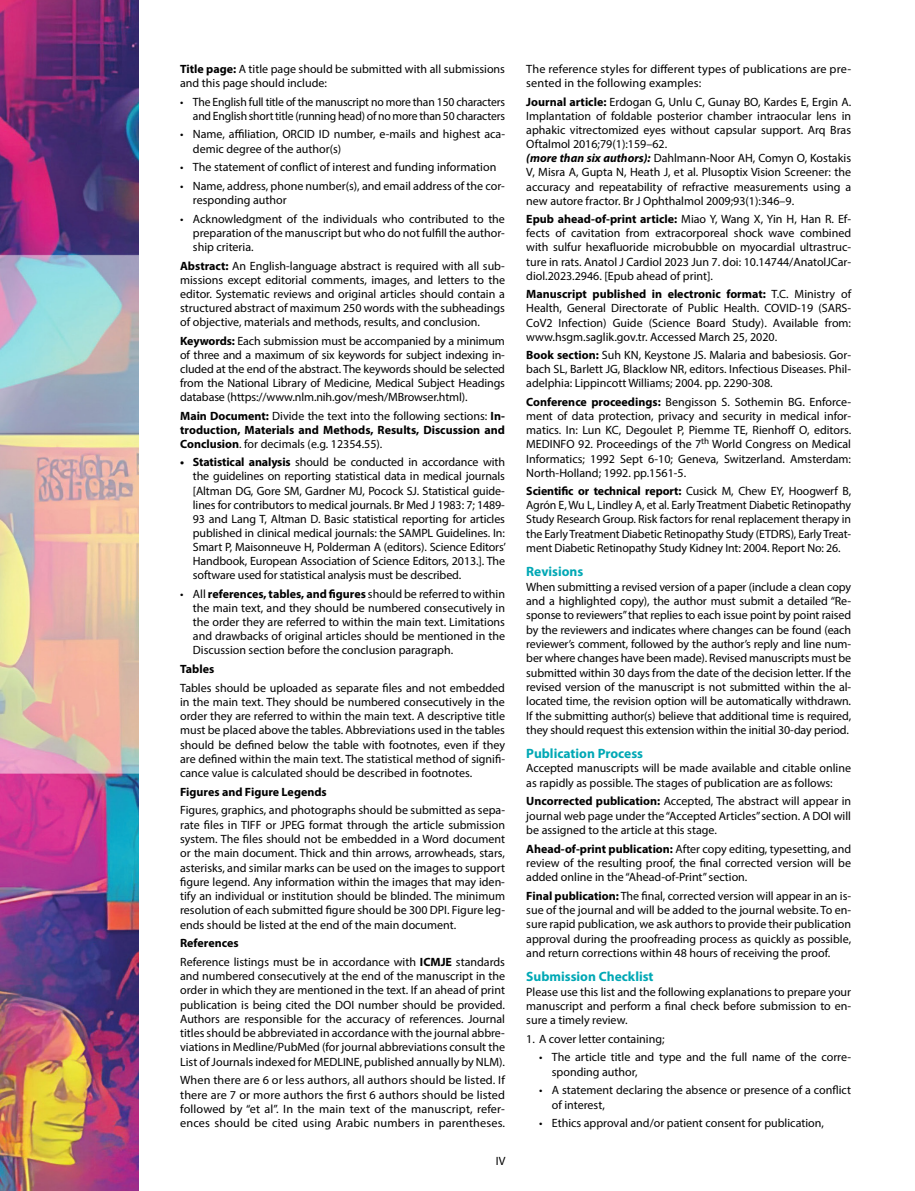
<style>
.page{position:relative;width:915px;height:1191px;background:#fff}
.page>*{position:absolute;margin:0;border:0;box-sizing:border-box;transform-origin:0 0}
.t1{font:700 13.5px "Myriad Pro";color:#00a8b5}
.t2{font:12px/14.2px "Myriad Pro";color:#000;text-align:justify}
.t3{font:700 12px/14.1px "Myriad Pro";color:#000;text-align:justify}
.s1{font-weight:700}
.s2{font-weight:400}
.s3{font-weight:700;font-style:italic}
</style>
<div class="page">
<img style="left:0;top:0;width:138px;height:1191px">
<p class="t2" style="left:180px;top:61px;width:326px"><span class="s1">Title page:</span> A title page should be submitted with all submissions and this page should include:</p>
<p class="t2" style="left:180px;top:94px;width:326px;text-align:right">• The English full title of the manuscript no more than 150 characters and English short title (running head) of no more than 50 characters</p>
<p class="t2" style="left:193px;top:127px;width:313px;text-indent:-13px">• Name, affiliation, ORCID ID number, e-mails and highest aca&shy;demic degree of the author(s)</p>
<p class="t2" style="left:180px;top:160px;width:317px">• The statement of conflict of interest and funding information</p>
<p class="t2" style="left:193px;top:178px;width:313px;text-indent:-13px">• Name, address, phone number(s), and email address of the cor&shy;responding author</p>
<p class="t2" style="left:193px;top:211px;width:313px;text-indent:-13px">• Acknowledgment of the individuals who contributed to the preparation of the manuscript but who do not fulfill the author&shy;ship criteria.</p>
<p class="t2" style="left:180px;top:258px;width:326px"><span class="s1">Abstract:</span> An English-language abstract is required with all sub&shy;missions except editorial comments, images, and letters to the editor. Systematic reviews and original articles should contain a structured abstract of maximum 250 words with the subheadings of objective, materials and methods, results, and conclusion.</p>
<p class="t2" style="left:180px;top:333px;width:326px"><span class="s1">Keywords:</span> Each submission must be accompanied by a minimum of three and a maximum of six keywords for subject indexing in&shy;cluded at the end of the abstract. The keywords should be selected from the National Library of Medicine, Medical Subject Headings database (https://www.nlm.nih.gov/mesh/MBrowser.html).</p>
<p class="t3" style="left:180px;top:408px;width:326px">Main Document: <span class="s2">Divide the text into the following sections:</span> In&shy;troduction, Materials and Methods, Results, Discussion and Conclusion<span class="s2">. for decimals (e.g. 12354.55).</span></p>
<p class="t2" style="left:193px;top:455px;width:314px;text-indent:-13px"><span class="s1">• Statistical analysis</span> should be conducted in accordance with the guidelines on reporting statistical data in medical journals [Altman DG, Gore SM, Gardner MJ, Pocock SJ. Statistical guide&shy;lines for contributors to medical journals. Br Med J 1983: 7; 1489- 93 and Lang T, Altman D. Basic statistical reporting for articles published in clinical medical journals: the SAMPL Guidelines. In:<br>Smart P, Maisonneuve H, Polderman A (editors). Science Editors’ Handbook, European Association of Science Editors, 2013.]. The software used for statistical analysis must be described.</p>
<p class="t2" style="left:193px;top:586px;width:313px;text-indent:-13px">• All <span class="s1">references, tables, and figures</span> should be referred to within the main text, and they should be numbered consecutively in the order they are referred to within the main text. Limitations and drawbacks of original articles should be mentioned in the Discussion section before the conclusion paragraph.</p>
<p class="t3" style="left:180px;top:661px;width:36px">Tables</p>
<p class="t2" style="left:180px;top:680px;width:326px">Tables should be uploaded as separate files and not embedded in the main text. They should be numbered consecutively in the order they are referred to within the main text. A descriptive title must be placed above the tables. Abbreviations used in the tables should be defined below the table with footnotes, even if they are defined within the main text. The statistical method of signifi&shy;cance value is calculated should be described in footnotes.</p>
<p class="t3" style="left:180px;top:784px;width:148px">Figures and Figure Legends</p>
<p class="t2" style="left:180px;top:803px;width:326px">Figures, graphics, and photographs should be submitted as sepa&shy;rate files in TIFF or JPEG format through the article submission system. The files should not be embedded in a Word document or the main document. Thick and thin arrows, arrowheads, stars, asterisks, and similar marks can be used on the images to support figure legend. Any information within the images that may iden&shy;tify an individual or institution should be blinded. The minimum resolution of each submitted figure should be 300 DPI. Figure leg&shy;ends should be listed at the end of the main document.</p>
<p class="t2" style="left:180px;top:933px;width:326px;line-height:18.6px"><span class="s1">References<br></span>Reference listings must be in accordance with <span class="s1">ICMJE</span> standards</p>
<p class="t2" style="left:180px;top:968px;width:326px">and numbered consecutively at the end of the manuscript in the order in which they are mentioned in the text. If an ahead of print publication is being cited the DOI number should be provided.<br>Authors are responsible for the accuracy of references. Journal titles should be abbreviated in accordance with the journal abbre&shy;viations in Medline/PubMed (for journal abbreviations consult the List of Journals indexed for MEDLINE, published annually by NLM).</p>
<p class="t2" style="left:180px;top:1073px;width:326px">When there are 6 or less authors, all authors should be listed. If there are 7 or more authors the first 6 authors should be listed followed by “et al”. In the main text of the manuscript, refer&shy;ences should be cited using Arabic numbers in parentheses.</p>
<p class="t2" style="left:495px;top:1154px;width:11px">IV</p>
<p class="t2" style="left:526px;top:61px;width:326px">The reference styles for different types of publications are pre&shy;sented in the following examples:</p>
<p class="t2" style="left:526px;top:94px;width:326px;text-align:left"><span class="s1">Journal article:</span> Erdogan G, Unlu C, Gunay BO, Kardes E, Ergin A.<br>Implantation of foldable posterior chamber intraocular lens in aphakic vitrectomized eyes without capsular support. Arq Bras Oftalmol 2016;79(1):159–62.<br><span class="s3">(more than six authors):</span> Dahlmann-Noor AH, Comyn O, Kostakis V, Misra A, Gupta N, Heath J, et al. Plusoptix Vision Screener: the accuracy and repeatability of refractive measurements using a new autore fractor. Br J Ophthalmol 2009;93(1):346–9.</p>
<p class="t2" style="left:526px;top:212px;width:326px"><span class="s1">Epub ahead-of-print article:</span> Miao Y, Wang X, Yin H, Han R. Ef&shy;fects of cavitation from extracorporeal shock wave combined with sulfur hexafluoride microbubble on myocardial ultrastruc&shy;ture in rats. Anatol J Cardiol 2023 Jun 7. doi: 10.14744/AnatolJCar&shy;diol.2023.2946. [Epub ahead of print].</p>
<p class="t2" style="left:526px;top:287px;width:326px"><span class="s1">Manuscript published in electronic format:</span> T.C. Ministry of Health, General Directorate of Public Health. COVID-19 (SARS-CoV2 Infection) Guide (Science Board Study). Available from: www.hsgm.saglik.gov.tr. Accessed March 25, 2020.</p>
<p class="t2" style="left:526px;top:348px;width:326px"><span class="s1">Book section:</span> Suh KN, Keystone JS. Malaria and babesiosis. Gor&shy;bach SL, Barlett JG, Blacklow NR, editors. Infectious Diseases. Phil&shy;adelphia: Lippincott Williams; 2004. pp. 2290-308.</p>
<p class="t2" style="left:526px;top:394px;width:326px"><span class="s1">Conference proceedings:</span> Bengisson S. Sothemin BG. Enforce&shy;ment of data protection, privacy and security in medical infor&shy;matics. In: Lun KC, Degoulet P, Piemme TE, Rienhoff O, editors.<br>MEDINFO 92. Proceedings of the 7<sup>th</sup> World Congress on Medical Informatics; 1992 Sept 6-10; Geneva, Switzerland. Amsterdam:<br>North-Holland; 1992. pp.1561-5.</p>
<p class="t2" style="left:526px;top:484px;width:326px"><span class="s1">Scientific or technical report:</span> Cusick M, Chew EY, Hoogwerf B, Agrón E, Wu L, Lindley A, et al. Early Treatment Diabetic Retinopathy Study Research Group. Risk factors for renal replacement therapy in the Early Treatment Diabetic Retinopathy Study (ETDRS), Early Treat&shy;ment Diabetic Retinopathy Study Kidney Int: 2004. Report No: 26.</p>
<p class="t1" style="left:526px;top:563px;width:59px">Revisions</p>
<p class="t2" style="left:526px;top:579px;width:326px">When submitting a revised version of a paper (include a clean copy and a highlighted copy), the author must submit a detailed “Re&shy;sponse to reviewers” that replies to each issue point by point raised by the reviewers and indicates where changes can be found (each reviewer’s comment, followed by the author’s reply and line num&shy;ber where changes have been made). Revised manuscripts must be submitted within 30 days from the date of the decision letter. If the revised version of the manuscript is not submitted within the al&shy;located time, the revision option will be automatically withdrawn.<br>If the submitting author(s) believe that additional time is required, they should request this extension within the initial 30-day period.</p>
<p class="t1" style="left:526px;top:744px;width:118px">Publication Process</p>
<p class="t2" style="left:526px;top:761px;width:326px">Accepted manuscripts will be made available and citable online as rapidly as possible. The stages of publication are as follows:</p>
<p class="t2" style="left:526px;top:794px;width:326px"><span class="s1">Uncorrected publication:</span> Accepted, The abstract will appear in journal web page under the “Accepted Articles” section. A DOI will be assigned to the article at this stage.</p>
<p class="t2" style="left:526px;top:841px;width:326px"><span class="s1">Ahead-of-print publication:</span> After copy editing, typesetting, and review of the resulting proof, the final corrected version will be added online in the “Ahead-of-Print” section.</p>
<p class="t2" style="left:526px;top:888px;width:326px"><span class="s1">Final publication:</span> The final, corrected version will appear in an is&shy;sue of the journal and will be added to the journal website. To en&shy;sure rapid publication, we ask authors to provide their publication approval during the proofreading process as quickly as possible, and return corrections within 48 hours of receiving the proof.</p>
<p class="t1" style="left:526px;top:968px;width:129px">Submission Checklist</p>
<p class="t2" style="left:526px;top:984px;width:326px">Please use this list and the following explanations to prepare your manuscript and perform a final check before submission to en&shy;sure a timely review.</p>
<p class="t2" style="left:526px;top:1031px;width:140px">1. A cover letter containing;</p>
<p class="t2" style="left:551px;top:1050px;width:301px;text-indent:-13px">• The article title and type and the full name of the corre&shy;sponding author,</p>
<p class="t2" style="left:551px;top:1083px;width:301px;text-indent:-13px">• A statement declaring the absence or presence of a conflict of interest,</p>
<p class="t2" style="left:539px;top:1115px;width:286px">• Ethics approval and/or patient consent for publication,</p>
</div>
